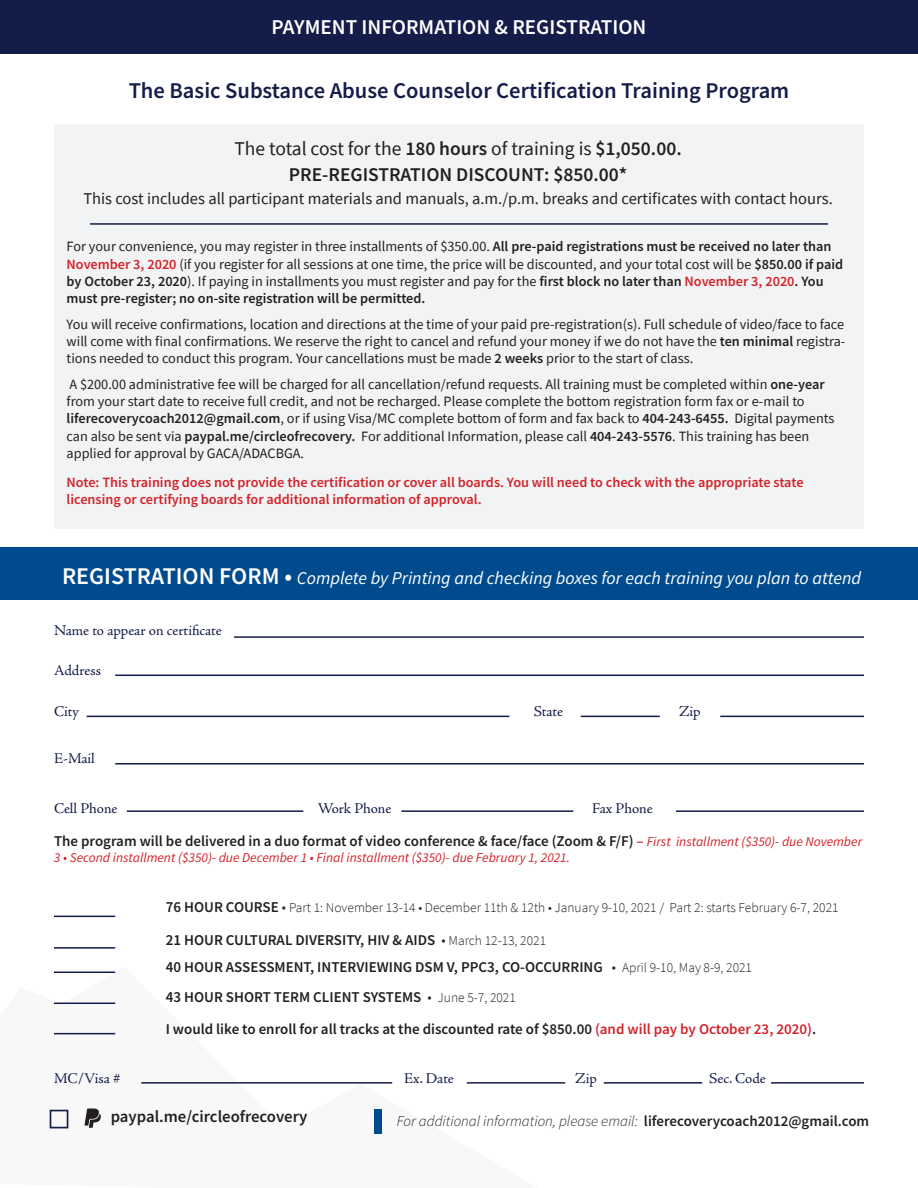
<style>
.page{position:relative;width:918px;height:1188px;background:#fff}
.page>*{position:absolute;margin:0;border:0;box-sizing:border-box;transform-origin:0 0}
.t1{font:600 22.5px "Source Sans Pro";color:#141c49}
.t2{font:600 21.15px "Source Sans Pro";color:#fff}
.t3{font:19.5px "Source Sans Pro";color:#231f20}
.t4{font:600 19.5px "Source Sans Pro";color:#231f20}
.t5{font:italic 18px "Source Sans Pro";color:#fff}
.t6{font:600 16.65px "Source Sans Pro";color:#231f20}
.t7{font:16.5px "Source Sans Pro";color:#231f20}
.t8{font:600 15px "Source Sans Pro";color:#231f20}
.t9{font:15px "Adobe Jenson Pro";letter-spacing:-.005em;color:#141c49}
.t10{font:italic 300 15px "Source Sans Pro";color:#231f20}
.t11{font:14.25px/17.1px "Source Sans Pro";color:#231f20}
.t12{font:600 14.25px/17.1px "Source Sans Pro";color:#d1232a}
.t13{font:300 13.5px "Source Sans Pro";color:#231f20}
.t14{font:italic 13.5px "Source Sans Pro";color:#d1232a}
.s1{font-weight:600}
.s2{font-weight:600;color:#d1232a}
.s3{font-weight:600;font-style:normal;font-size:24px}
.s4{color:#d1232a}
.s5{font-weight:400;font-style:italic;font-size:13.5px;color:#d1232a}
.s6{font-weight:600;font-size:15px}
.s7{font-size:15px}
.s8{font-weight:300}
.s9{font-weight:300;font-size:13.5px}
.s10{font-weight:600;font-style:normal}
</style>
<div class="page">
<div style="left:0;top:547px;width:918px;height:52px;background:#004b8d"></div>
<div style="left:0;top:0;width:918px;height:54px;background:#141c49"></div>
<div style="left:54px;top:124px;width:810px;height:405px;background:#f2f3f4"></div>
<svg style="left:85px;top:1108px;width:16px;height:20px"></svg>
<hr style="left:90px;top:223px;width:738px;height:2px;background:#141c49">
<hr style="left:234px;top:636px;width:630px;height:2px;background:#141c49">
<hr style="left:115px;top:675px;width:749px;height:1px;background:#141c49">
<hr style="left:115px;top:763px;width:749px;height:2px;background:#141c49">
<hr style="left:127px;top:810px;width:176px;height:2px;background:#141c49">
<hr style="left:141px;top:1082px;width:251px;height:2px;background:#141c49">
<hr style="left:467px;top:1082px;width:98px;height:2px;background:#141c49">
<hr style="left:604px;top:1082px;width:98px;height:2px;background:#141c49">
<hr style="left:771px;top:1082px;width:93px;height:2px;background:#141c49">
<hr style="left:54px;top:916px;width:61px;height:1px;background:#141c49">
<hr style="left:54px;top:947px;width:61px;height:2px;background:#141c49">
<hr style="left:54px;top:972px;width:61px;height:1px;background:#141c49">
<hr style="left:54px;top:1003px;width:61px;height:1px;background:#141c49">
<hr style="left:54px;top:1033px;width:61px;height:1px;background:#141c49">
<hr style="left:401px;top:810px;width:172px;height:2px;background:#141c49">
<hr style="left:676px;top:810px;width:188px;height:2px;background:#141c49">
<hr style="left:87px;top:716px;width:422px;height:1px;background:#141c49">
<hr style="left:581px;top:716px;width:79px;height:1px;background:#141c49">
<hr style="left:720px;top:716px;width:144px;height:1px;background:#141c49">
<div style="left:50px;top:1110px;width:18px;height:18px;border:2px solid #141c49"></div>
<div style="left:374px;top:1110px;width:8px;height:24px;background:#004b8d"></div>
<p class="t2" style="left:272px;top:13px;width:376px">PAYMENT INFORMATION &amp; REGISTRATION</p>
<p class="t1" style="left:129px;top:76px;width:662px">The Basic Substance Abuse Counselor Certification Training Program</p>
<p class="t3" style="left:234px;top:136px;width:449px">The total cost for the <span class="s1">180 hours</span> of training is <span class="s1">$1,050.00.</span></p>
<p class="t4" style="left:289px;top:162px;width:340px">PRE-REGISTRATION DISCOUNT: $850.00*</p>
<p class="t7" style="left:83px;top:188px;width:751px">This cost includes all participant materials and manuals, a.m./p.m. breaks and certificates with contact hours.</p>
<p class="t11" style="left:67px;top:238px;width:778px">For your convenience, you may register in three installments of $350.00. <span class="s1">All pre-paid registrations must be received no later than </span><span class="s2">November 3, 2020</span> (if you register for all sessions at one time, the price will be discounted, and your total cost will be <span class="s1">$850.00 if paid by October 23, 2020</span>). If paying in installments you must register and pay for the <span class="s1">first block no later than</span> <span class="s2">November 3, 2020</span><span class="s1">. You must pre-register; no on-site registration will be permitted.</span></p>
<p class="t11" style="left:67px;top:316px;width:780px;text-align:justify">You will receive confirmations, location and directions at the time of your paid pre-registration(s). Full schedule of video/face to face will come with final confirmations. We reserve the right to cancel and refund your money if we do not have the <span class="s1">ten minimal</span> registra&shy;tions needed to conduct this program. Your cancellations must be made <span class="s1">2 weeks</span> prior to the start of class.</p>
<p class="t11" style="left:67px;top:376px;width:769px">A $200.00 administrative fee will be charged for all cancellation/refund requests. All training must be completed within <span class="s1">one-year </span>from your start date to receive full credit, and not be recharged. Please complete the bottom registration form fax or e-mail to <span class="s1">liferecoverycoach2012@gmail.com</span>, or if using Visa/MC complete bottom of form and fax back to <span class="s1">404-243-6455.</span> Digital payments can also be sent via <span class="s1">paypal.me/circleofrecovery.</span> For additional Information, please call <span class="s1">404-243-5576</span>. This training has been applied for approval by GACA/ADACBGA.</p>
<p class="t12" style="left:67px;top:473px;width:738px">Note: This training does not provide the certification or cover all boards. You will need to check with the appropriate state licensing or certifying boards for additional information of approval.</p>
<p class="t5" style="left:62px;top:567px;width:801px"><span class="s3">REGISTRATION FORM •</span> Complete by Printing and checking boxes for each training you plan to attend</p>
<p class="t9" style="left:54px;top:622px;width:169px">Name to appear on certificate</p>
<p class="t9" style="left:54px;top:661px;width:48px">Address</p>
<p class="t9" style="left:54px;top:702px;width:26px">City</p>
<p class="t9" style="left:534px;top:702px;width:31px">State</p>
<p class="t9" style="left:679px;top:702px;width:24px">Zip</p>
<p class="t9" style="left:54px;top:750px;width:42px">E-Mail</p>
<p class="t9" style="left:54px;top:800px;width:65px">Cell Phone</p>
<p class="t9" style="left:318px;top:800px;width:75px">Work Phone</p>
<p class="t9" style="left:592px;top:800px;width:62px">Fax Phone</p>
<p class="t8" style="left:54px;top:831px;width:810px">The program will be delivered in a duo format of video conference &amp; face/face (Zoom &amp; F/F) <span class="s4">–</span> <span class="s5">First installment ($350)- due November</span></p>
<p class="t14" style="left:54px;top:849px;width:518px">3 • Second installment ($350)- due December 1 • Final installment ($350)- due February 1, 2021.</p>
<p class="t13" style="left:166px;top:899px;width:674px"><span class="s6">76 HOUR COURSE</span> <span class="s7">•</span> Part 1: November 13-14 • December 11th &amp; 12th • January 9-10, 2021 / Part 2: starts February 6-7, 2021</p>
<p class="t8" style="left:166px;top:930px;width:382px">21 HOUR CULTURAL DIVERSITY, HIV &amp; AIDS <span class="s8">•</span> <span class="s9">March 12-13, 2021</span></p>
<p class="t8" style="left:166px;top:958px;width:588px">40 HOUR ASSESSMENT, INTERVIEWING DSM V, PPC3, CO-OCCURRING <span class="s8">•</span> <span class="s9">April 9-10, May 8-9, 2021</span></p>
<p class="t8" style="left:166px;top:987px;width:352px">43 HOUR SHORT TERM CLIENT SYSTEMS <span class="s8">•</span> <span class="s9">June 5-7, 2021</span></p>
<p class="t8" style="left:166px;top:1019px;width:652px">I would like to enroll for all tracks at the discounted rate of $850.00 <span class="s4">(and will pay by October 23, 2020)</span>.</p>
<p class="t9" style="left:54px;top:1070px;width:68px">MC/Visa #</p>
<p class="t9" style="left:404px;top:1070px;width:51px">Ex. Date</p>
<p class="t9" style="left:575px;top:1070px;width:24px">Zip</p>
<p class="t9" style="left:709px;top:1070px;width:58px">Sec. Code</p>
<p class="t6" style="left:111px;top:1106px;width:198px">paypal.me/circleofrecovery</p>
<p class="t10" style="left:397px;top:1112px;width:474px">For additional information, please email: <span class="s10">liferecoverycoach2012@gmail.com</span></p>
</div>
